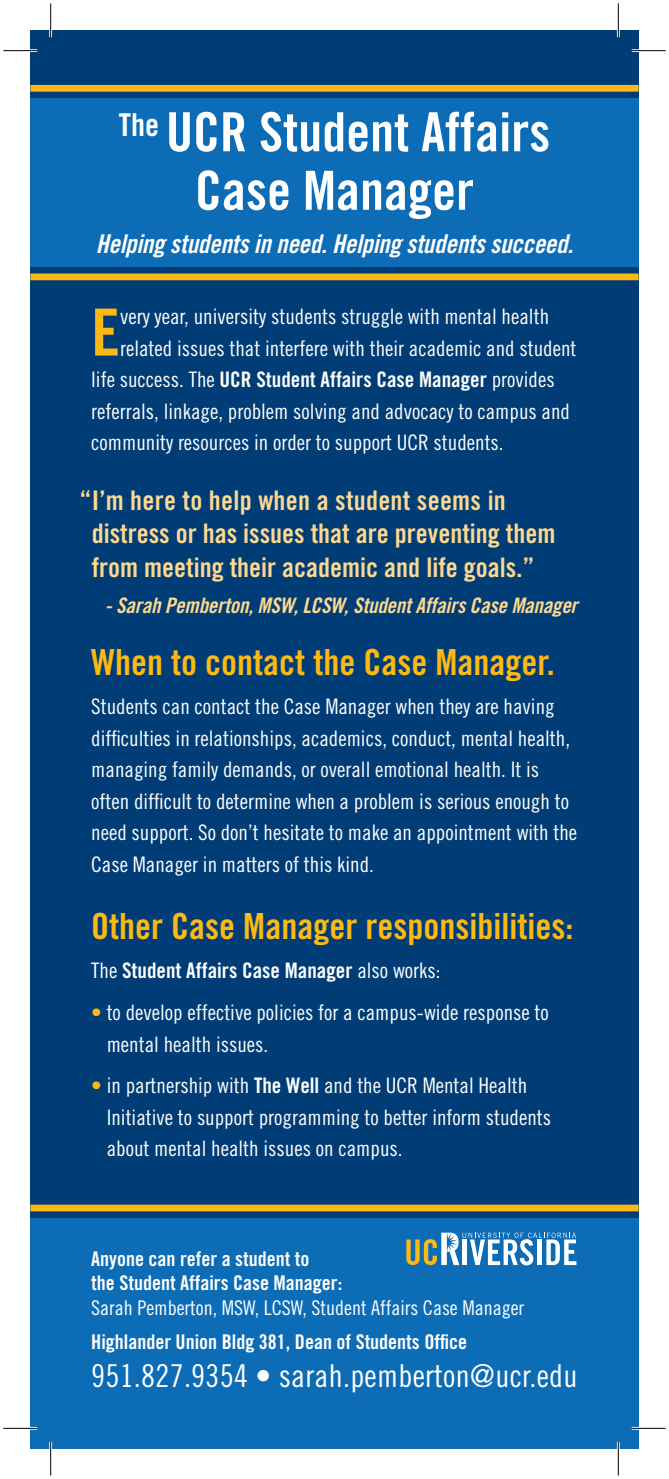
<style>
.page{position:relative;width:669px;height:1479px;background:#fff}
.page>*{position:absolute;margin:0;border:0;box-sizing:border-box;transform-origin:0 0}
.BODY_01{font:65.02px "Trade Gothic Bold Cond Twenty";color:#fcb814}
.Subhead_01{font:54px "Trade Gothic Bold Cond Twenty";color:#fff}
.SUBHEAD_01{font:36px "Trade Gothic Bold Cond Twenty";color:#fcb814}
.t1{font:31.5px "Trade Gothic Cond Eighteen";letter-spacing:.01em;color:#fff}
.SUBHEAD_01-2{font:27px/33.8px "Trade Gothic Bold Cond Twenty";color:#fed88f}
.Subhead_01-2{font:25.88px "Trade Gothic Bold Cond Twenty Obl";letter-spacing:-.01em;color:#fff}
.BODY_01-2{font:21.38px/31.5px "Trade Gothic Cond Eighteen";color:#fff}
.BODY_01-3{font:21.38px "Trade Gothic Bold Cond Twenty";color:#fff}
.SUBHEAD_01-3{font:21.38px "Trade Gothic Bold Cond Twenty Obl";letter-spacing:-.01em;color:#fed88f}
.t2{font:20.25px/24.3px "Trade Gothic Bold Cond Twenty";color:#fff}
.s1{font-family:"Trade Gothic Cond Eighteen"}
.s2{color:#fcb814}
.s3{font-family:"Trade Gothic Bold Cond Twenty"}
</style>
<div class="page">
<div style="left:30px;top:30px;width:608px;height:1418px;background:#003d76"></div>
<div style="left:30px;top:1217px;width:608px;height:231px;background:#0d6cb6"></div>
<svg style="left:406px;top:1232px;width:170px;height:33px"></svg>
<div style="left:30px;top:98px;width:608px;height:168px;background:#0d6cb6"></div>
<div style="left:30px;top:273px;width:608px;height:7px;background:#fcb814"></div>
<div style="left:30px;top:85px;width:608px;height:7px;background:#fcb814"></div>
<div style="left:30px;top:1204px;width:608px;height:7px;background:#fcb814"></div>
<hr style="left:3px;top:49px;width:34px;height:3px;background:#fff">
<hr style="left:631px;top:49px;width:34px;height:3px;background:#fff">
<hr style="left:3px;top:1426px;width:34px;height:3px;background:#fff">
<hr style="left:631px;top:1426px;width:34px;height:3px;background:#fff">
<hr style="left:49px;top:3px;width:3px;height:34px;background:#fff">
<hr style="left:49px;top:1441px;width:3px;height:34px;background:#fff">
<hr style="left:616px;top:3px;width:3px;height:34px;background:#fff">
<hr style="left:616px;top:1441px;width:3px;height:34px;background:#fff">
<hr style="left:3px;top:50px;width:34px;height:1px;background:#000">
<hr style="left:631px;top:50px;width:34px;height:1px;background:#000">
<hr style="left:3px;top:1427px;width:34px;height:1px;background:#000">
<hr style="left:631px;top:1427px;width:34px;height:1px;background:#000">
<hr style="left:50px;top:3px;width:1px;height:34px;background:#000">
<hr style="left:50px;top:1441px;width:1px;height:34px;background:#000">
<hr style="left:617px;top:3px;width:1px;height:34px;background:#000">
<hr style="left:617px;top:1441px;width:1px;height:34px;background:#000">
<p class="Subhead_01" style="left:119px;top:99px;width:433px"><sup>The</sup> UCR Student Affairs</p>
<p class="Subhead_01" style="left:195px;top:158px;width:280px">Case Manager</p>
<p class="Subhead_01-2" style="left:96px;top:227px;width:478px">Helping students in need. Helping students succeed.</p>
<p class="BODY_01" style="left:91px;top:293px;width:30px">E</p>
<p class="BODY_01-2" style="left:120px;top:300px;width:430px">very year, university students struggle with mental health</p>
<p class="BODY_01-2" style="left:120px;top:332px;width:457px">related issues that interfere with their academic and student</p>
<p class="BODY_01-3" style="left:91px;top:366px;width:464px"><span class="s1">life success. The</span> UCR Student Affairs Case Manager <span class="s1">provides</span></p>
<p class="BODY_01-2" style="left:91px;top:395px;width:480px">referrals, linkage, problem solving and advocacy to campus and</p>
<p class="BODY_01-2" style="left:91px;top:426px;width:414px">community resources in order to support UCR students.</p>
<p class="SUBHEAD_01-2" style="left:92px;top:483px;width:465px;text-indent:-12px">“I’m here to help when a student seems in distress or has issues that are preventing them from meeting their academic and life goals.”</p>
<p class="SUBHEAD_01-3" style="left:105px;top:592px;width:474px">- Sarah Pemberton, MSW, LCSW, Student Affairs Case Manager</p>
<p class="SUBHEAD_01" style="left:91px;top:640px;width:465px">When to contact the Case Manager.</p>
<p class="BODY_01-2" style="left:91px;top:690px;width:487px">Students can contact the Case Manager when they are having difficulties in relationships, academics, conduct, mental health, managing family demands, or overall emotional health. It is often difficult to determine when a problem is serious enough to need support. So don’t hesitate to make an appointment with the Case Manager in matters of this kind.</p>
<p class="SUBHEAD_01" style="left:91px;top:904px;width:483px">Other Case Manager responsibilities:</p>
<p class="BODY_01-3" style="left:91px;top:957px;width:350px"><span class="s1">The</span> Student Affairs Case Manager <span class="s1">also works:</span></p>
<p class="BODY_01-2" style="left:107px;top:996px;width:443px;text-indent:-15px"><span class="s2">•</span> to develop effective policies for a campus-wide response to mental health issues.</p>
<p class="BODY_01-2" style="left:107px;top:1069px;width:446px;text-indent:-15px"><span class="s2">•</span> in partnership with <span class="s3">The Well</span> and the UCR Mental Health<br>Initiative to support programming to better inform students about mental health issues on campus.</p>
<p class="t2" style="left:91px;top:1246px;width:434px">Anyone can refer a student to<br>the Student Affairs Case Manager:<br><span class="s1">Sarah Pemberton, MSW, LCSW, Student Affairs Case Manager</span></p>
<p class="t2" style="left:91px;top:1329px;width:377px">Highlander Union Bldg 381, Dean of Students Office</p>
<p class="t1" style="left:91px;top:1356px;width:487px">951.827.9354 • sarah.pemberton@ucr.edu</p>
</div>
